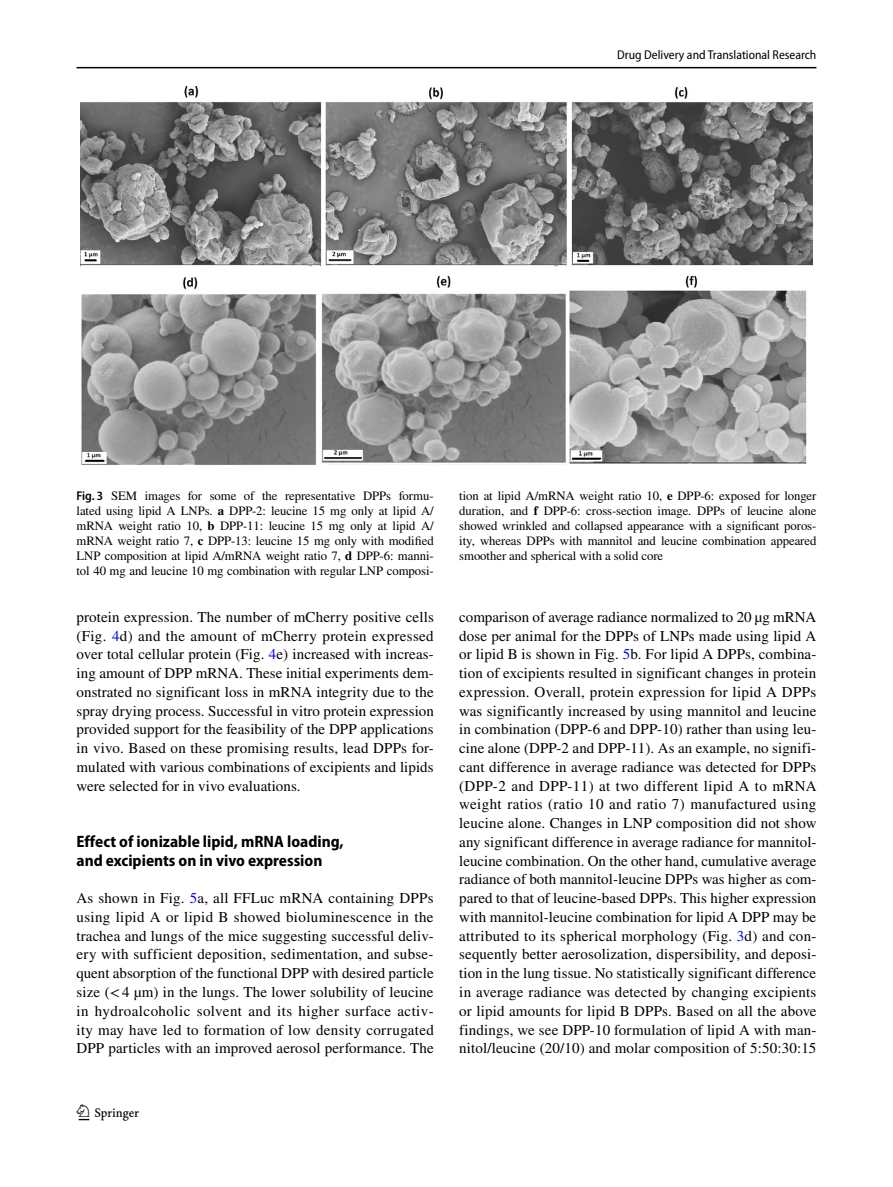
<style>
.page{position:relative;width:893px;height:1187px;background:#fff}
.page>*{position:absolute;margin:0;border:0;box-sizing:border-box;transform-origin:0 0}
.t1{font:22.5px "Springnew Regular 2";color:#000}
.t2{font:700 semi-condensed 16.5px/18.8px "Myriad Pro";color:#000}
.t3{font:15px/18.8px "STIX";letter-spacing:.01em;color:#000;text-align:justify}
.t4{font:12.75px/15px "STIX";letter-spacing:-.005em;color:#000;text-align:justify}
.t5{font:semi-condensed 12.75px "Myriad Pro";color:#000}
.s1{font-family:"Myriad Pro";font-weight:600;font-stretch:semi-condensed}
.s2{font-weight:700}
.s3{color:#00f}
</style>
<div class="page">
<hr style="left:77px;top:67px;width:739px;height:1px;background:#000">
<img style="left:81px;top:87px;width:731px;height:377px">
<p class="t5" style="left:617px;top:48px;width:201px">Drug Delivery and Translational Research</p>
<p class="t4" style="left:77px;top:488px;width:359px"><span class="s1">Fig. 3</span> SEM images for some of the representative DPPs formu&shy;lated using lipid A LNPs. <span class="s2">a</span> DPP-2: leucine 15 mg only at lipid A/ mRNA weight ratio 10, <span class="s2">b</span> DPP-11: leucine 15 mg only at lipid A/ mRNA weight ratio 7, <span class="s2">c</span> DPP-13: leucine 15 mg only with modified LNP composition at lipid A/mRNA weight ratio 7, <span class="s2">d</span> DPP-6: manni&shy;tol 40 mg and leucine 10 mg combination with regular LNP composi-</p>
<p class="t4" style="left:459px;top:488px;width:359px">tion at lipid A/mRNA weight ratio 10, <span class="s2">e</span> DPP-6: exposed for longer duration, and <span class="s2">f</span> DPP-6: cross-section image. DPPs of leucine alone showed wrinkled and collapsed appearance with a significant poros&shy;ity, whereas DPPs with mannitol and leucine combination appeared smoother and spherical with a solid core</p>
<p class="t3" style="left:77px;top:608px;width:359px">protein expression. The number of mCherry positive cells (Fig. <span class="s3">4</span>d) and the amount of mCherry protein expressed over total cellular protein (Fig. <span class="s3">4</span>e) increased with increas&shy;ing amount of DPP mRNA. These initial experiments dem&shy;onstrated no significant loss in mRNA integrity due to the spray drying process. Successful in vitro protein expression provided support for the feasibility of the DPP applications in vivo. Based on these promising results, lead DPPs for&shy;mulated with various combinations of excipients and lipids were selected for in vivo evaluations.</p>
<p class="t2" style="left:77px;top:832px;width:269px">Effect of ionizable lipid, mRNA loading, and excipients on in vivo expression</p>
<p class="t3" style="left:77px;top:889px;width:359px">As shown in Fig. <span class="s3">5</span>a, all FFLuc mRNA containing DPPs using lipid A or lipid B showed bioluminescence in the trachea and lungs of the mice suggesting successful deliv&shy;ery with sufficient deposition, sedimentation, and subse&shy;quent absorption of the functional DPP with desired particle size (&lt;4 µm) in the lungs. The lower solubility of leucine in hydroalcoholic solvent and its higher surface activ&shy;ity may have led to formation of low density corrugated DPP particles with an improved aerosol performance. The</p>
<h1 class="t1" style="left:79px;top:1104px;width:62px">1 3</h1>
<p class="t3" style="left:459px;top:608px;width:359px">comparison of average radiance normalized to 20 µg mRNA dose per animal for the DPPs of LNPs made using lipid A or lipid B is shown in Fig. <span class="s3">5</span>b. For lipid A DPPs, combina&shy;tion of excipients resulted in significant changes in protein expression. Overall, protein expression for lipid A DPPs was significantly increased by using mannitol and leucine in combination (DPP-6 and DPP-10) rather than using leu&shy;cine alone (DPP-2 and DPP-11). As an example, no signifi&shy;cant difference in average radiance was detected for DPPs (DPP-2 and DPP-11) at two different lipid A to mRNA weight ratios (ratio 10 and ratio 7) manufactured using leucine alone. Changes in LNP composition did not show any significant difference in average radiance for mannitol&shy;leucine combination. On the other hand, cumulative average radiance of both mannitol-leucine DPPs was higher as com&shy;pared to that of leucine-based DPPs. This higher expression with mannitol-leucine combination for lipid A DPP may be attributed to its spherical morphology (Fig. <span class="s3">3</span>d) and con&shy;sequently better aerosolization, dispersibility, and deposi&shy;tion in the lung tissue. No statistically significant difference in average radiance was detected by changing excipients or lipid amounts for lipid B DPPs. Based on all the above findings, we see DPP-10 formulation of lipid A with man&shy;nitol/leucine (20/10) and molar composition of 5:50:30:15</p>
</div>
